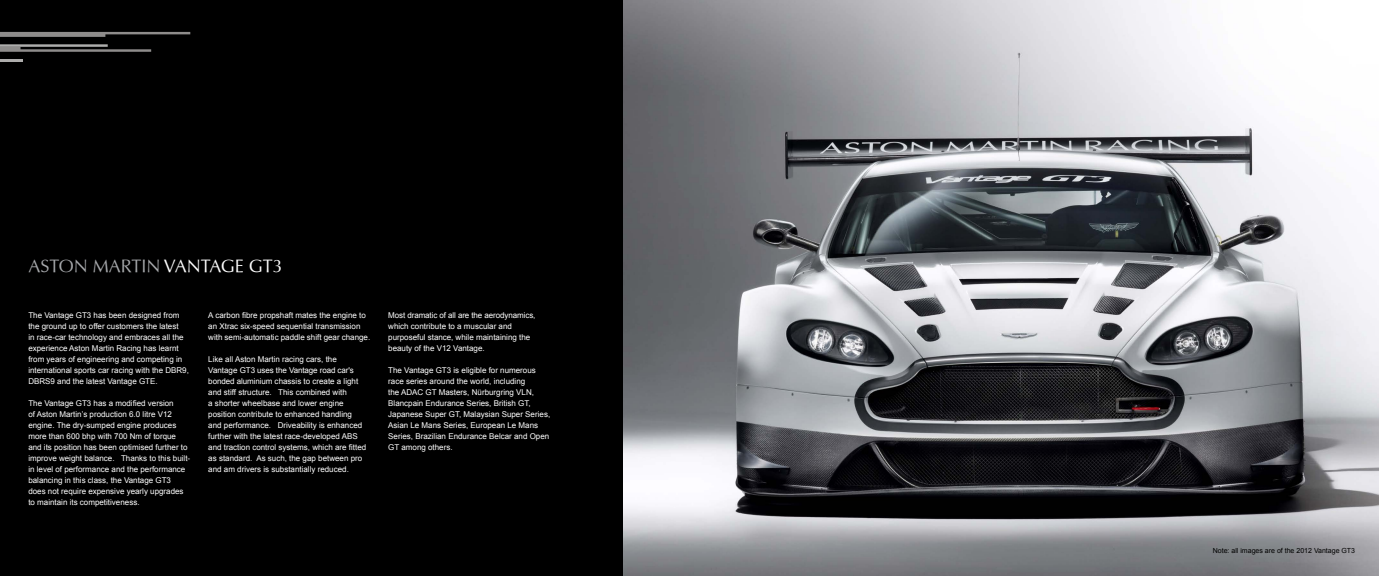
<style>
.page{position:relative;width:1379px;height:576px;background:#fff}
.page>*{position:absolute;margin:0;border:0;box-sizing:border-box;transform-origin:0 0}
.t1{font:18px "Optima";color:#a7a9ac}
.t2{font:8px/11px "Arial";color:#fff}
.t3{font:7px "Arial";color:#000}
.s1{color:#fff}
</style>
<div class="page">
<div style="left:0;top:0;width:689px;height:576px;background:#000"></div>
<svg style="left:0;top:32px;width:190px;height:5px"></svg>
<svg style="left:0;top:47px;width:151px;height:5px"></svg>
<hr style="left:0;top:59px;width:23px;height:3px;background:#aeadac">
<hr style="left:0;top:44px;width:108px;height:3px;background:#aeadac">
<img style="left:624px;top:0;width:754px;height:576px">
<h1 class="t1" style="left:28px;top:255px;width:256px">ASTON MARTIN <span class="s1">VANTAGE GT3</span></h1>
<p class="t2" style="left:28px;top:309px;width:162px">The Vantage GT3 has been designed from the ground up to offer customers the latest<br>in race-car technology and embraces all the experience Aston Martin Racing has learnt from years of engineering and competing in international sports car racing with the DBR9, DBRS9 and the latest Vantage GTE.</p>
<p class="t2" style="left:28px;top:397px;width:163px">The Vantage GT3 has a modified version<br>of Aston Martin’s production 6.0 litre V12 engine. The dry-sumped engine produces more than 600 bhp with 700 Nm of torque and its position has been optimised further to improve weight balance. Thanks to this built&shy;in level of performance and the performance balancing in this class, the Vantage GT3 does not require expensive yearly upgrades to maintain its competitiveness.</p>
<p class="t2" style="left:208px;top:309px;width:163px">A carbon fibre propshaft mates the engine to an Xtrac six-speed sequential transmission with semi-automatic paddle shift gear change.</p>
<p class="t2" style="left:208px;top:353px;width:159px">Like all Aston Martin racing cars, the Vantage GT3 uses the Vantage road car's bonded aluminium chassis to create a light and stiff structure. This combined with<br>a shorter wheelbase and lower engine position contribute to enhanced handling and performance. Driveability is enhanced further with the latest race-developed ABS and traction control systems, which are fitted as standard. As such, the gap between pro and am drivers is substantially reduced.</p>
<p class="t2" style="left:388px;top:309px;width:149px">Most dramatic of all are the aerodynamics, which contribute to a muscular and purposeful stance, while maintaining the beauty of the V12 Vantage.</p>
<p class="t2" style="left:388px;top:364px;width:163px">The Vantage GT3 is eligible for numerous race series around the world, including<br>the ADAC GT Masters, Nürburgring VLN, Blancpain Endurance Series, British GT, Japanese Super GT, Malaysian Super Series, Asian Le Mans Series, European Le Mans Series, Brazilian Endurance Belcar and Open GT among others.</p>
<p class="t3" style="left:1212px;top:546px;width:144px">Note: all images are of the 2012 Vantage GT3</p>
</div>
